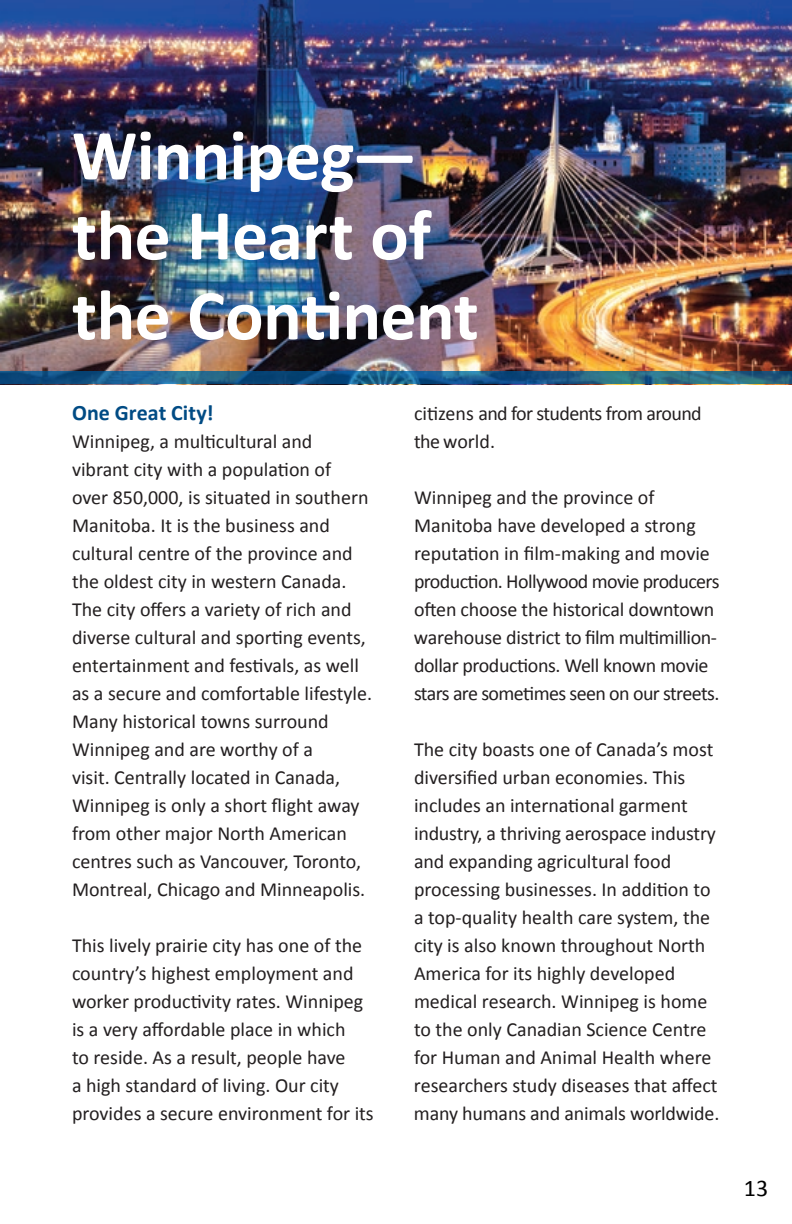
<style>
.page{position:relative;width:792px;height:1224px;background:#fff}
.page>*{position:absolute;margin:0;border:0;box-sizing:border-box;transform-origin:0 0}
.t1{font:700 72px/80px "Calibri";letter-spacing:-.01em;color:#fff}
.t2{font:24px "Calibri";color:#000}
.t3{font:700 22px "Calibri";letter-spacing:.005em;color:#004b84}
.t4{font:20px/28px "Calibri";color:#231f20}
.t5{font:20px/28px "Calibri";letter-spacing:-.03em;color:#231f20}
</style>
<div class="page">
<img style="left:0;top:0;width:792px;height:372px">
<svg style="left:0;top:372px;width:792px;height:12px;background:#1b5d86"></svg>
<h1 class="t1" style="left:72px;top:115px;width:408px">Winnipeg— the Heart of the Continent</h1>
<p class="t3" style="left:72px;top:399px;width:143px">One Great City!</p>
<p class="t4" style="left:72px;top:427px;width:302px">Winnipeg, a multicultural and vibrant city with a population of over 850,000, is situated in southern Manitoba. It is the business and cultural centre of the province and the oldest city in western Canada.<br>The city offers a variety of rich and diverse cultural and sporting events, entertainment and festivals, as well as a secure and comfortable lifestyle.<br>Many historical towns surround Winnipeg and are worthy of a<br>visit. Centrally located in Canada, Winnipeg is only a short flight away from other major North American centres such as Vancouver, Toronto, Montreal, Chicago and Minneapolis.</p>
<p class="t4" style="left:72px;top:931px;width:303px">This lively prairie city has one of the country’s highest employment and worker productivity rates. Winnipeg is a very affordable place in which<br>to reside. As a result, people have<br>a high standard of living. Our city provides a secure environment for its</p>
<p class="t5" style="left:414px;top:399px;width:289px">citizens and for students from around the world.</p>
<p class="t4" style="left:414px;top:483px;width:307px">Winnipeg and the province of Manitoba have developed a strong reputation in film-making and movie production. Hollywood movie producers often choose the historical downtown warehouse district to film multimillion&shy;dollar productions. Well known movie stars are sometimes seen on our streets.</p>
<p class="t4" style="left:414px;top:735px;width:307px">The city boasts one of Canada’s most diversified urban economies. This includes an international garment industry, a thriving aerospace industry and expanding agricultural food processing businesses. In addition to a top-quality health care system, the city is also known throughout North America for its highly developed medical research. Winnipeg is home to the only Canadian Science Centre for Human and Animal Health where researchers study diseases that affect many humans and animals worldwide.</p>
<p class="t2" style="left:744px;top:1173px;width:26px">13</p>
</div>
